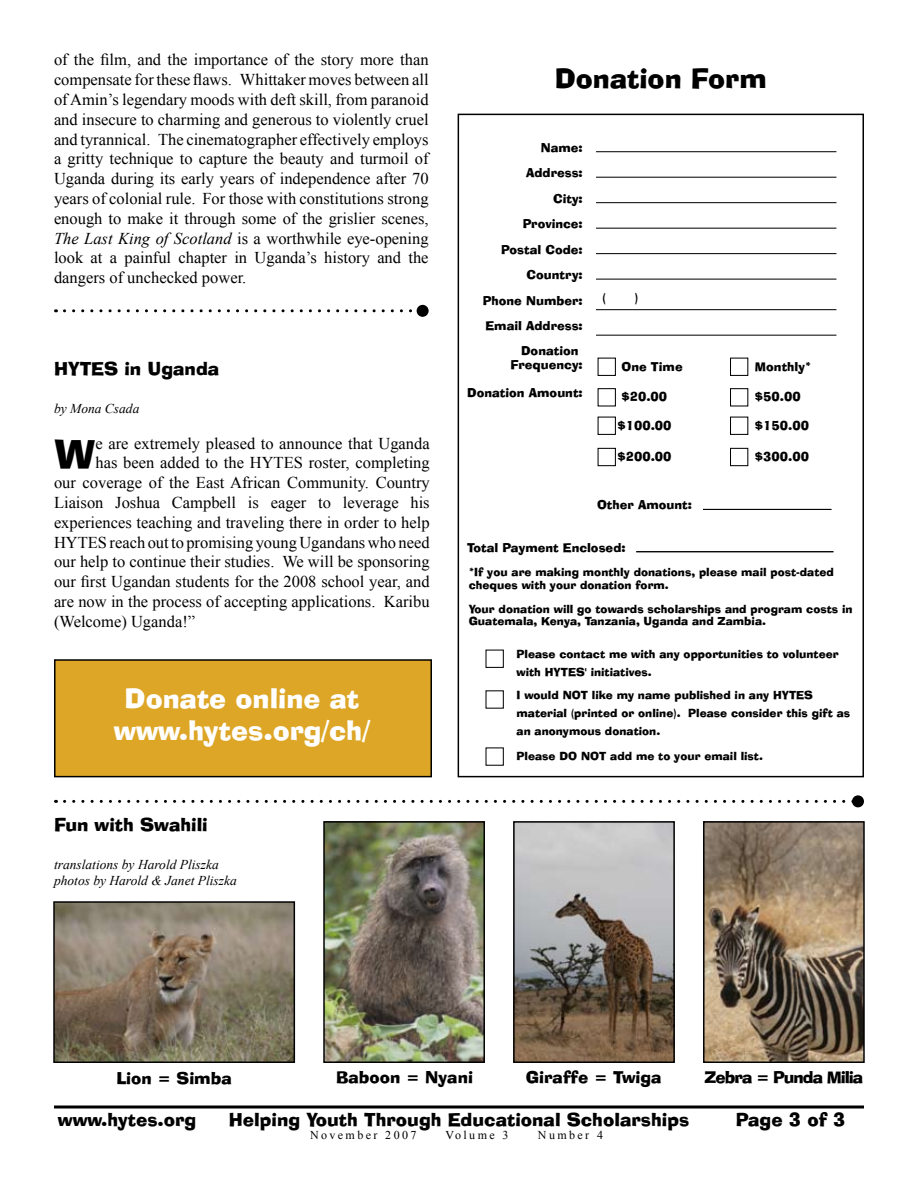
<style>
.page{position:relative;width:918px;height:1188px;background:#fff}
.page>*{position:absolute;margin:0;border:0;box-sizing:border-box;transform-origin:0 0}
.t1{font:39.75px "Ad Lib BT";color:#000}
.t2{font:27px/32.4px "Ad Lib BT";color:#fff;text-align:center}
.t3{font:27px "Ad Lib BT";color:#000}
.t4{font:18px "Ad Lib BT";color:#000}
.t5{font:16.5px/19.8px "Times New Roman";color:#000;text-align:justify}
.t6{font:16.35px "Ad Lib BT";color:#000}
.t7{font:16.35px "Ad Lib BT";letter-spacing:-.06em;color:#000}
.t8{font:italic 13.5px/16.2px "Times New Roman";color:#000}
.t9{font:12.3px/25.5px "Ad Lib BT";color:#000;text-align:right}
.t10{font:12px "Times New Roman";letter-spacing:.2em;color:#000}
.t11{font:11.25px/18.3px "Ad Lib BT";color:#000}
.s1{font-style:italic}
</style>
<div class="page">
<hr style="left:54px;top:1106px;width:810px;height:2px;background:#000">
<svg style="left:64px;top:309px;width:353px;height:3px"></svg>
<div style="left:417px;top:305px;width:12px;height:12px;background:#000;border-radius:50%"></div>
<img style="left:325px;top:823px;width:158px;height:238px">
<div style="left:323px;top:821px;width:162px;height:242px;border:1px solid #000"></div>
<img style="left:515px;top:823px;width:158px;height:238px">
<div style="left:513px;top:821px;width:162px;height:242px;border:1px solid #000"></div>
<img style="left:55px;top:903px;width:238px;height:158px">
<div style="left:53px;top:901px;width:242px;height:162px;border:1px solid #000"></div>
<img style="left:705px;top:823px;width:158px;height:238px">
<div style="left:703px;top:821px;width:162px;height:242px;border:1px solid #000"></div>
<hr style="left:596px;top:151px;width:240px;height:1px;background:#000">
<hr style="left:596px;top:177px;width:240px;height:1px;background:#000">
<hr style="left:596px;top:202px;width:240px;height:1px;background:#000">
<hr style="left:596px;top:228px;width:240px;height:1px;background:#000">
<hr style="left:596px;top:253px;width:240px;height:1px;background:#000">
<hr style="left:596px;top:279px;width:240px;height:1px;background:#000">
<hr style="left:596px;top:309px;width:240px;height:1px;background:#000">
<hr style="left:596px;top:335px;width:240px;height:1px;background:#000">
<div style="left:598px;top:388px;width:18px;height:19px;border:1px solid #000"></div>
<div style="left:598px;top:417px;width:18px;height:18px;border:1px solid #000"></div>
<div style="left:730px;top:388px;width:18px;height:19px;border:1px solid #000"></div>
<div style="left:730px;top:417px;width:18px;height:18px;border:1px solid #000"></div>
<div style="left:598px;top:448px;width:18px;height:18px;border:1px solid #000"></div>
<div style="left:730px;top:448px;width:18px;height:18px;border:1px solid #000"></div>
<hr style="left:703px;top:509px;width:128px;height:1px;background:#000">
<hr style="left:636px;top:551px;width:197px;height:1px;background:#000">
<hr style="left:468px;top:777px;width:365px;height:1px;background:#000">
<div style="left:485px;top:650px;width:19px;height:18px;border:1px solid #000"></div>
<div style="left:598px;top:358px;width:18px;height:18px;border:1px solid #000"></div>
<div style="left:730px;top:358px;width:18px;height:18px;border:1px solid #000"></div>
<div style="left:458px;top:114px;width:406px;height:663px;border:2px solid #000"></div>
<svg style="left:65px;top:800px;width:787px;height:3px"></svg>
<div style="left:852px;top:795px;width:12px;height:12px;background:#000;border-radius:50%"></div>
<div style="left:55px;top:660px;width:376px;height:117px;background:#dda626"></div>
<div style="left:54px;top:659px;width:378px;height:118px;border:2px solid #000"></div>
<p class="t5" style="left:54px;top:50px;width:376px">of the film, and the importance of the story more than compensate for these flaws. Whittaker moves between all of Amin’s legendary moods with deft skill, from paranoid and insecure to charming and generous to violently cruel and tyrannical. The cinematographer effectively employs a gritty technique to capture the beauty and turmoil of Uganda during its early years of independence after 70 years of colonial rule. For those with constitutions strong enough to make it through some of the grislier scenes, <span class="s1">The Last King of Scotland</span> is a worthwhile eye-opening look at a painful chapter in Uganda’s history and the dangers of unchecked power.</p>
<p class="t4" style="left:54px;top:356px;width:167px">HYTES in Uganda</p>
<p class="t8" style="left:54px;top:400px;width:87px">by Mona Csada</p>
<h1 class="t1" style="left:54px;top:426px;width:43px">W</h1>
<p class="t5" style="left:96px;top:433px;width:336px">e are extremely pleased to announce that Uganda</p>
<p class="t5" style="left:96px;top:453px;width:336px">has been added to the HYTES roster, completing</p>
<p class="t5" style="left:54px;top:473px;width:377px">our coverage of the East African Community. Country</p>
<p class="t5" style="left:54px;top:492px;width:377px">Liaison Joshua Campbell is eager to leverage his</p>
<p class="t5" style="left:54px;top:512px;width:377px">experiences teaching and traveling there in order to help</p>
<p class="t5" style="left:54px;top:532px;width:377px">HYTES reach out to promising young Ugandans who need</p>
<p class="t5" style="left:54px;top:552px;width:377px">our help to continue their studies. We will be sponsoring</p>
<p class="t5" style="left:54px;top:572px;width:377px">our first Ugandan students for the 2008 school year, and</p>
<p class="t5" style="left:54px;top:591px;width:377px">are now in the process of accepting applications. Karibu</p>
<p class="t5" style="left:54px;top:611px;width:143px">(Welcome) Uganda!”</p>
<h2 class="t2" style="left:114px;top:681px;width:258px">Donate online at www.hytes.org/ch/</h2>
<p class="t4" style="left:54px;top:812px;width:155px">Fun with Swahili</p>
<p class="t8" style="left:54px;top:856px;width:184px">translations by Harold Pliszka photos by Harold &amp; Janet Pliszka</p>
<h2 class="t3" style="left:555px;top:59px;width:214px">Donation Form</h2>
<p class="t9" style="left:483px;top:134px;width:102px">Name:<br>Address:<br>City:<br>Province:<br>Postal Code:<br>Country:<br>Phone Number:<br>Email Address:</p>
<p class="t9" style="left:511px;top:343px;width:74px;line-height:14.7px;text-align:center">Donation<br>Frequency:</p>
<p class="t9" style="left:602px;top:284px;width:5px">(</p>
<p class="t9" style="left:635px;top:284px;width:5px">)</p>
<p class="t9" style="left:622px;top:354px;width:63px">One Time</p>
<p class="t9" style="left:755px;top:354px;width:58px">Monthly*</p>
<p class="t9" style="left:467px;top:380px;width:117px">Donation Amount:</p>
<p class="t9" style="left:622px;top:384px;width:47px">$20.00</p>
<p class="t9" style="left:617px;top:413px;width:56px">$100.00</p>
<p class="t9" style="left:755px;top:413px;width:56px">$150.00</p>
<p class="t9" style="left:617px;top:444px;width:56px">$200.00</p>
<p class="t9" style="left:755px;top:444px;width:56px">$300.00</p>
<p class="t9" style="left:597px;top:492px;width:97px">Other Amount:</p>
<p class="t9" style="left:467px;top:535px;width:160px">Total Payment Enclosed:</p>
<p class="t11" style="left:469px;top:566px;width:367px;line-height:12.3px">*If you are making monthly donations, please mail post-dated cheques with your donation form.</p>
<p class="t11" style="left:469px;top:603px;width:385px;line-height:12.3px">Your donation will go towards scholarships and program costs in<br>Guatemala, Kenya, Tanzania, Uganda and Zambia.</p>
<p class="t9" style="left:755px;top:384px;width:47px">$50.00</p>
<p class="t11" style="left:517px;top:645px;width:324px">Please contact me with any opportunities to volunteer with HYTES' initiatives.</p>
<p class="t11" style="left:517px;top:685px;width:335px">I would NOT like my name published in any HYTES material (printed or online). Please consider this gift as an anonymous donation.</p>
<p class="t11" style="left:517px;top:747px;width:248px">Please DO NOT add me to your email list.</p>
<p class="t6" style="left:116px;top:1067px;width:117px">Lion = Simba</p>
<p class="t6" style="left:336px;top:1066px;width:138px">Baboon = Nyani</p>
<p class="t6" style="left:526px;top:1066px;width:137px">Giraffe = Twiga</p>
<p class="t7" style="left:705px;top:1066px;width:160px">Zebra = Punda Milia</p>
<p class="t4" style="left:58px;top:1107px;width:140px">www.hytes.org</p>
<p class="t4" style="left:229px;top:1107px;width:462px">Helping Youth Through Educational Scholarships</p>
<p class="t4" style="left:736px;top:1107px;width:48px">Page</p>
<p class="t4" style="left:807px;top:1107px;width:40px">of 3</p>
<p class="t10" style="left:310px;top:1127px;width:108px">November 2007</p>
<p class="t10" style="left:446px;top:1127px;width:64px">Volume 3</p>
<p class="t10" style="left:538px;top:1127px;width:67px">Number 4</p>
</div>
